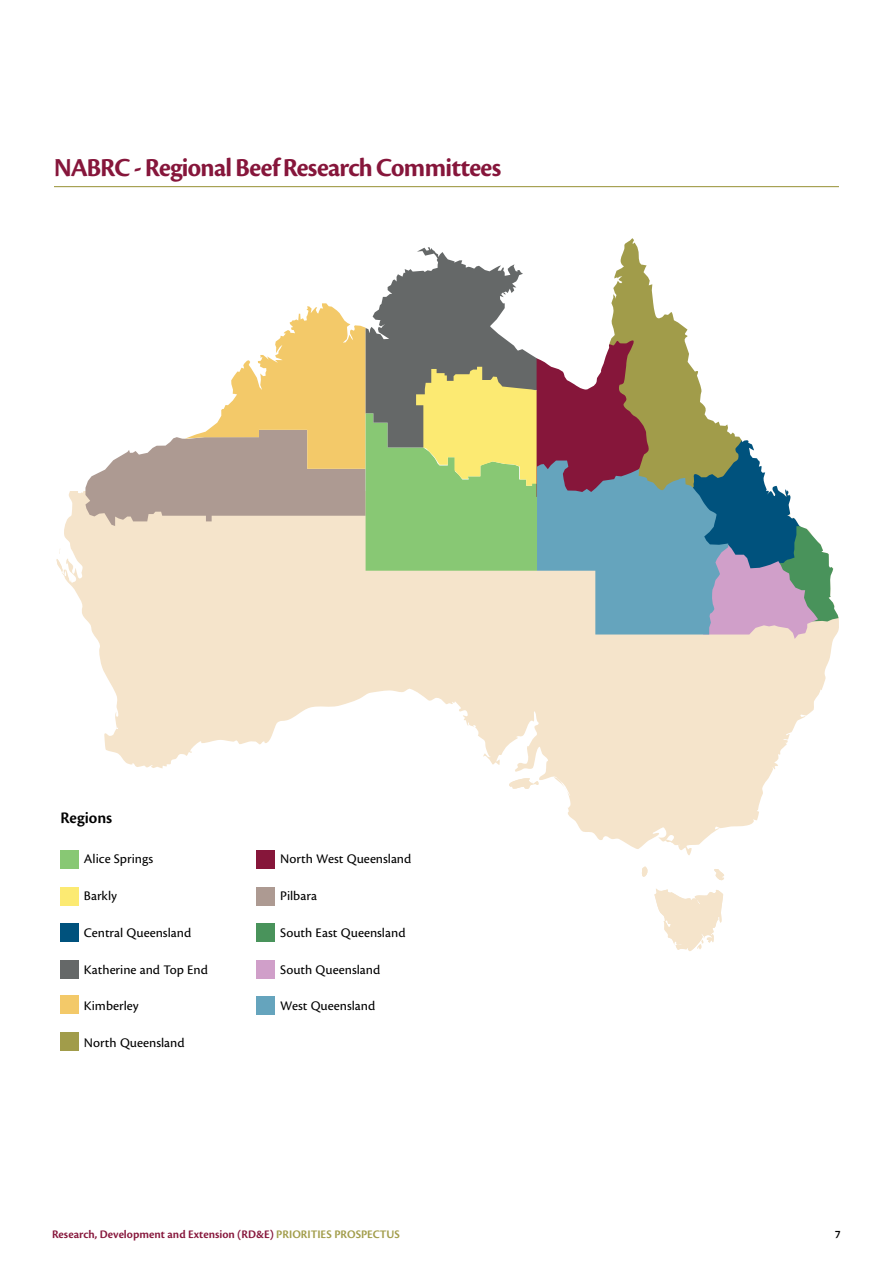
<style>
.page{position:relative;width:893px;height:1263px;background:#fff}
.page>*{position:absolute;margin:0;border:0;box-sizing:border-box;transform-origin:0 0}
.t1{font:27px "Cronos Pro Bold Disp";letter-spacing:-.025em;color:#86163b}
.t2{font:600 16.65px "Cronos Pro";color:#000}
.t3{font:13.65px "Cronos Pro Capt";color:#000}
.t4{font:600 12px "Cronos Pro";color:#86163b}
.t5{font:600 12px "Cronos Pro";color:#000}
.s1{color:#a29d4b}
</style>
<div class="page">
<hr style="left:54px;top:186px;width:785px;height:1px;background:#a29d4b">
<svg style="left:61px;top:492px;width:778px;height:364px;fill:#f5e4cb"></svg>
<svg style="left:659px;top:836px;width:19px;height:6px"></svg>
<svg style="left:57px;top:548px;width:9px;height:24px"></svg>
<svg style="left:504px;top:777px;width:35px;height:12px"></svg>
<svg style="left:642px;top:866px;width:82px;height:85px"></svg>
<svg style="left:85px;top:238px;width:753px;height:401px"></svg>
<div style="left:60px;top:851px;width:19px;height:18px;background:#88c874"></div>
<div style="left:60px;top:887px;width:19px;height:18px;background:#fcea72"></div>
<div style="left:60px;top:924px;width:19px;height:18px;background:#00527d"></div>
<div style="left:60px;top:960px;width:19px;height:18px;background:#656868"></div>
<div style="left:60px;top:996px;width:19px;height:18px;background:#f3c969"></div>
<div style="left:60px;top:1032px;width:19px;height:18px;background:#a19c4a"></div>
<div style="left:257px;top:851px;width:18px;height:18px;background:#86163a"></div>
<div style="left:257px;top:887px;width:18px;height:18px;background:#ad9a92"></div>
<div style="left:257px;top:924px;width:18px;height:18px;background:#49935b"></div>
<div style="left:257px;top:960px;width:18px;height:18px;background:#d09fc9"></div>
<div style="left:257px;top:997px;width:18px;height:18px;background:#65a4bd"></div>
<h1 class="t1" style="left:54px;top:152px;width:449px">NABRC - Regional Beef Research Committees</h1>
<p class="t2" style="left:60px;top:808px;width:53px">Regions</p>
<p class="t3" style="left:84px;top:851px;width:71px">Alice Springs</p>
<p class="t3" style="left:84px;top:888px;width:35px">Barkly</p>
<p class="t3" style="left:84px;top:925px;width:109px">Central Queensland</p>
<p class="t3" style="left:84px;top:961px;width:125px">Katherine and Top End</p>
<p class="t3" style="left:84px;top:998px;width:56px">Kimberley</p>
<p class="t3" style="left:84px;top:1035px;width:102px">North Queensland</p>
<p class="t3" style="left:280px;top:851px;width:133px">North West Queensland</p>
<p class="t3" style="left:280px;top:888px;width:38px">Pilbara</p>
<p class="t3" style="left:280px;top:925px;width:127px">South East Queensland</p>
<p class="t3" style="left:280px;top:961px;width:102px">South Queensland</p>
<p class="t3" style="left:280px;top:998px;width:97px">West Queensland</p>
<p class="t4" style="left:52px;top:1228px;width:349px">Research, Development and Extension (RD&amp;E) <span class="s1">PRIORITIES PROSPECTUS</span></p>
<p class="t5" style="left:835px;top:1228px;width:7px">7</p>
</div>
